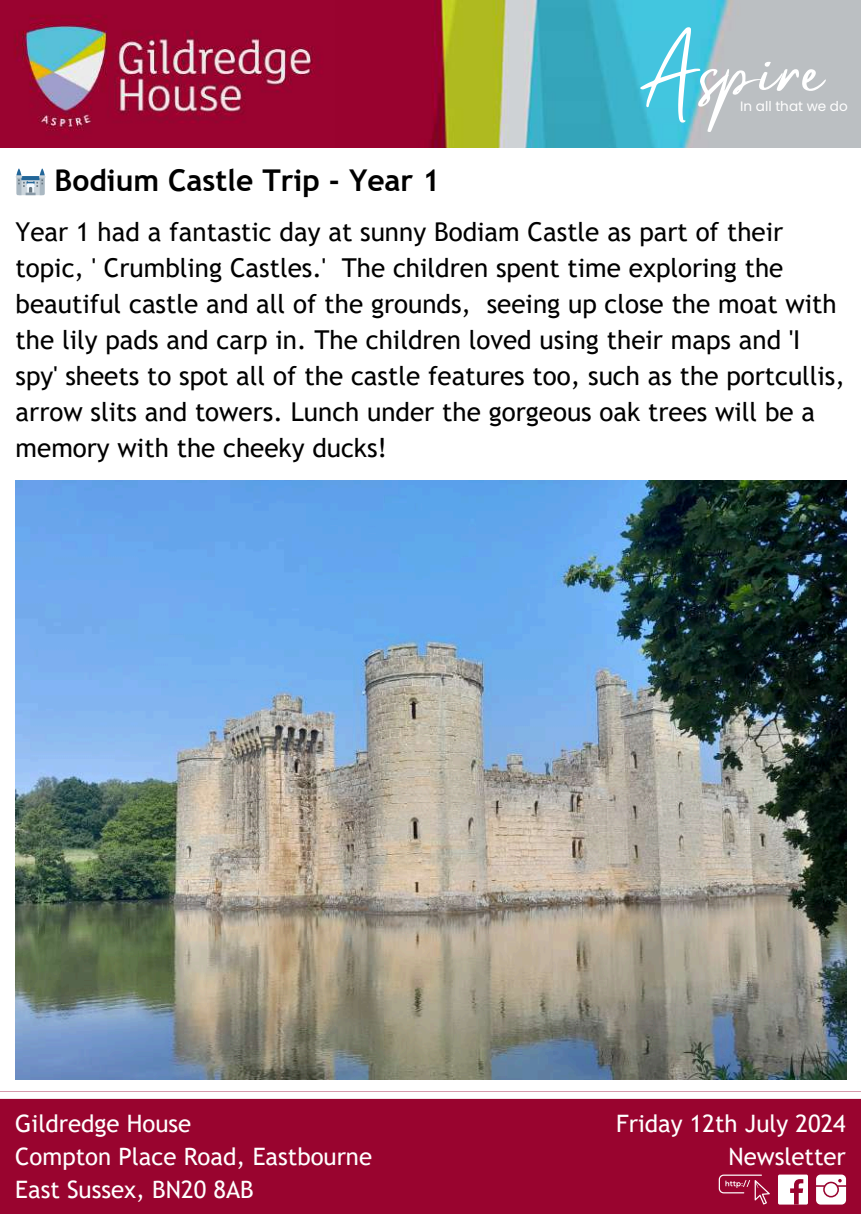
<style>
.page{position:relative;width:861px;height:1214px;background:#fff}
.page>*{position:absolute;margin:0;border:0;box-sizing:border-box;transform-origin:0 0}
.t1{font:66px "Mistrully";color:#fff}
.t2{font:700 30px "Trebuchet MS";color:#000}
.t3{font:26px/36px "Trebuchet MS";color:#000}
.t4{font:24px/33px "Trebuchet MS";color:#fff}
.t5{font:13.6px "Poppins";color:#fff}
</style>
<div class="page">
<div style="left:0;top:1091px;width:861px;height:122px;background:#99042f"></div>
<div style="left:0;top:1091px;width:861px;height:7px;background:#fff"></div>
<svg style="left:816px;top:1174px;width:30px;height:30px"></svg>
<div style="left:778px;top:1174px;width:30px;height:30px;background:#fff;border-radius:2px"></div>
<svg style="left:790px;top:1179px;width:13px;height:25px"></svg>
<svg style="left:719px;top:1174px;width:51px;height:30px"></svg>
<img style="left:1px;top:1px;width:860px;height:147px">
<img style="left:0;top:0;width:335px;height:147px">
<img style="left:16px;top:480px;width:831px;height:599px">
<h1 class="t1" style="left:637px;top:18px;width:187px">Aspire</h1>
<p class="t5" style="left:740px;top:97px;width:109px">In all that we do</p>
<p class="t2" style="left:55px;top:163px;width:387px">Bodium Castle Trip - Year 1</p>
<p class="t3" style="left:16px;top:214px;width:831px">Year 1 had a fantastic day at sunny Bodiam Castle as part of their topic, ' Crumbling Castles.' The children spent time exploring the beautiful castle and all of the grounds, seeing up close the moat with the lily pads and carp in. The children loved using their maps and 'I spy' sheets to spot all of the castle features too, such as the portcullis, arrow slits and towers. Lunch under the gorgeous oak trees will be a memory with the cheeky ducks!</p>
<p class="t4" style="left:15px;top:1106px;width:358px">Gildredge House<br>Compton Place Road, Eastbourne<br>East Sussex, BN20 8AB</p>
<p class="t4" style="left:616px;top:1106px;width:231px;text-align:right">Friday 12th July 2024<br>Newsletter</p>
</div>
